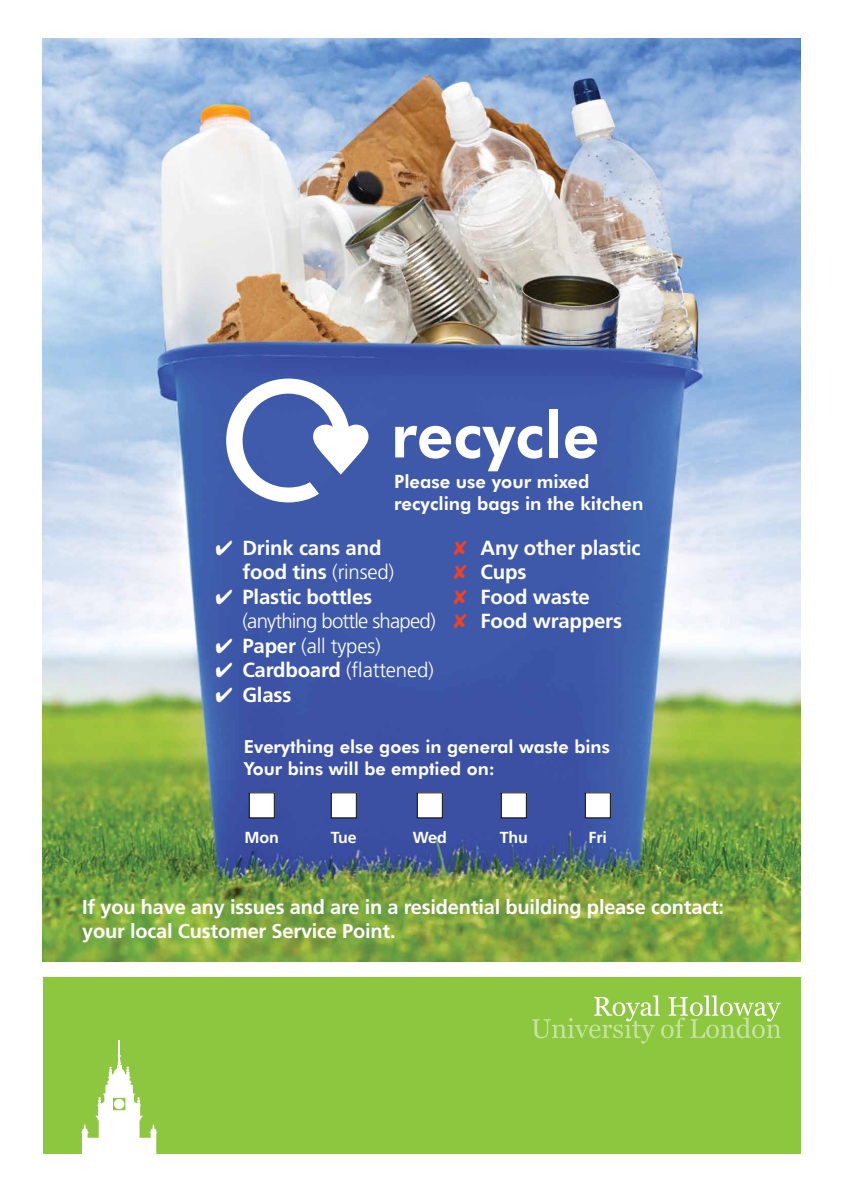
<style>
.page{position:relative;width:842px;height:1191px;background:#fff}
.page>*{position:absolute;margin:0;border:0;box-sizing:border-box;transform-origin:0 0}
.t1{font:800 63.7px "Futura BT";color:#fff}
.t2{font:700 20.4px/24.5px "Frutiger LT Std";letter-spacing:-.01em;color:#fff}
.t3{font:300 20.4px/24.5px "Frutiger LT Std";letter-spacing:-.04em;color:#fff}
.t4{font:300 20.4px "Frutiger LT Std";letter-spacing:-.01em;color:#fff}
.t5{font:700 20px/24px "Frutiger LT Std";letter-spacing:-.01em;color:#fff}
.t6{font:800 18.4px/22px "Futura BT";color:#fff}
.t7{font:800 18px/21.6px "Futura BT";color:#fff}
.t8{font:700 16px "Frutiger LT Std";letter-spacing:-.01em;color:#fff}
.s1{font-weight:300}
.s2{font-weight:700}
.s3{color:#ef4123}
</style>
<div class="page">
<img style="left:43px;top:38px;width:757px;height:923px">
<div style="left:43px;top:977px;width:757px;height:177px;background:#8dc63f"></div>
<svg style="left:532px;top:995px;width:249px;height:48px"></svg>
<svg style="left:81px;top:1040px;width:77px;height:114px"></svg>
<svg style="left:226px;top:378px;width:142px;height:124px"></svg>
<div style="left:249px;top:793px;width:25px;height:25px;background:#fff"></div>
<div style="left:249px;top:792px;width:26px;height:26px;border:1px solid #000"></div>
<div style="left:331px;top:793px;width:25px;height:25px;background:#fff"></div>
<div style="left:331px;top:792px;width:26px;height:26px;border:1px solid #000"></div>
<div style="left:417px;top:793px;width:25px;height:25px;background:#fff"></div>
<div style="left:417px;top:792px;width:26px;height:26px;border:1px solid #000"></div>
<div style="left:501px;top:793px;width:25px;height:25px;background:#fff"></div>
<div style="left:501px;top:792px;width:26px;height:26px;border:1px solid #000"></div>
<div style="left:585px;top:793px;width:25px;height:25px;background:#fff"></div>
<div style="left:585px;top:792px;width:26px;height:26px;border:1px solid #000"></div>
<h1 class="t1" style="left:391px;top:396px;width:210px">recycle</h1>
<p class="t6" style="left:394px;top:470px;width:251px">Please use your mixed recycling bags in the kitchen</p>
<p class="t2" style="left:242px;top:535px;width:153px;text-indent:-27px">✔ Drink cans and food tins <span class="s1">(rinsed)</span></p>
<p class="t3" style="left:242px;top:585px;width:195px;text-indent:-27px">✔ <span class="s2">Plastic bottles </span>(anything bottle shaped)</p>
<p class="t4" style="left:215px;top:634px;width:167px">✔ <span class="s2">Paper</span> (all types)</p>
<p class="t4" style="left:215px;top:658px;width:220px">✔ <span class="s2">Cardboard</span> (flattened)</p>
<p class="t2" style="left:215px;top:682px;width:78px">✔ Glass</p>
<p class="t2" style="left:453px;top:535px;width:188px"><span class="s3">✘</span> Any other plastic <span class="s3">✘</span> Cups<br><span class="s3">✘</span> Food waste<br><span class="s3">✘</span> Food wrappers</p>
<p class="t7" style="left:244px;top:736px;width:368px">Everything else goes in general waste bins<br>Your bins will be emptied on:</p>
<p class="t8" style="left:245px;top:827px;width:36px">Mon</p>
<p class="t8" style="left:331px;top:827px;width:27px">Tue</p>
<p class="t8" style="left:413px;top:827px;width:36px">Wed</p>
<p class="t8" style="left:500px;top:827px;width:30px">Thu</p>
<p class="t8" style="left:589px;top:827px;width:20px">Fri</p>
<p class="t5" style="left:82px;top:895px;width:643px">If you have any issues and are in a residential building please contact: your local Customer Service Point.</p>
</div>
